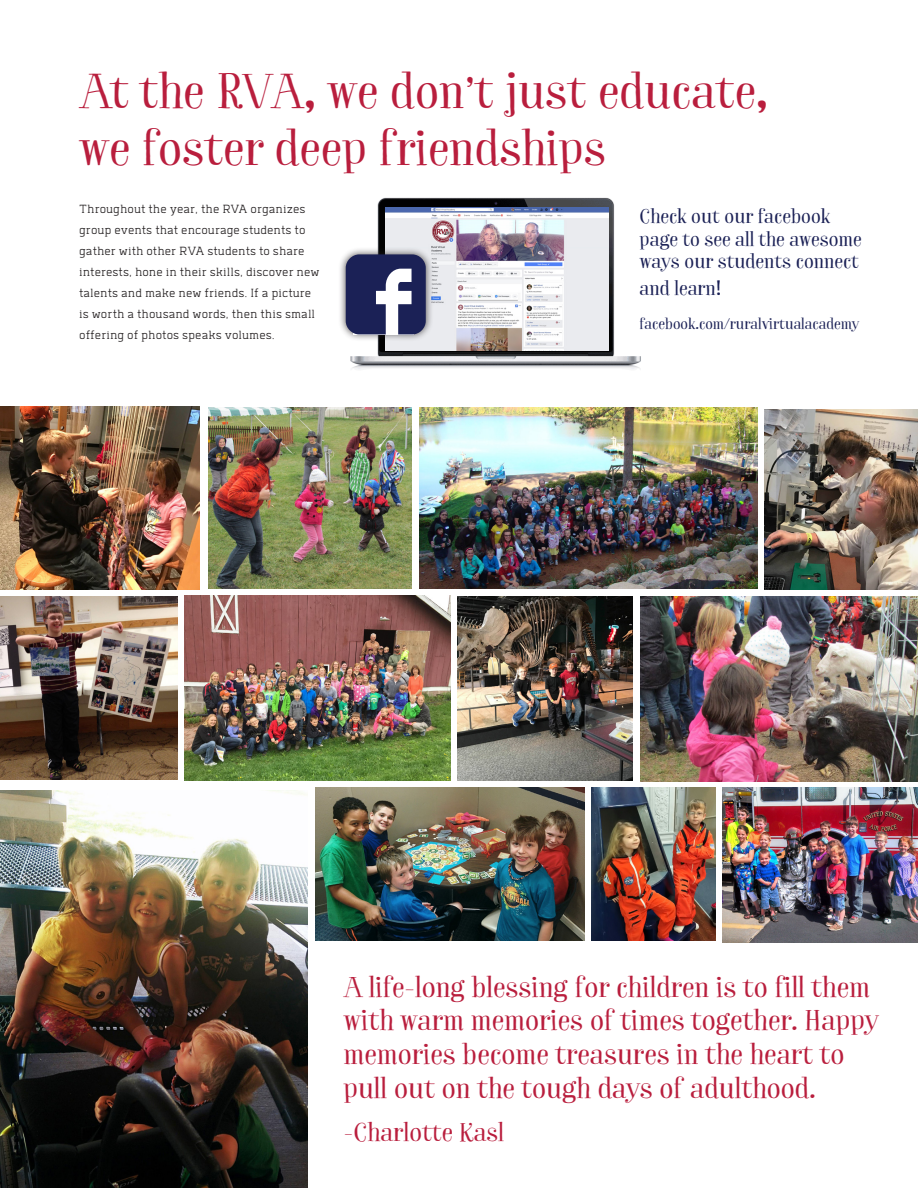
<style>
.page{position:relative;width:918px;height:1188px;background:#fff}
.page>*{position:absolute;margin:0;border:0;box-sizing:border-box;transform-origin:0 0}
.t1{font:48px/57px "Garden Pro";color:#b91e3d}
.t2{font:28.05px/33.6px "Garden Pro";color:#b91e3d}
.t3{font:25.2px "Garden Pro";color:#b91e3d}
.t4{font:19.5px/22.5px "Garden Pro";color:#1b2156}
.t5{font:300 15px/21px "Abula";color:#231f20;scale:.94 1}
.t6{font:15px "Garden Pro";color:#1b2156}
</style>
<div class="page">
<img style="left:0;top:407px;width:200px;height:182px">
<img style="left:592px;top:787px;width:123px;height:154px">
<img style="left:419px;top:407px;width:338px;height:182px">
<img style="left:0;top:596px;width:178px;height:183px">
<img style="left:184px;top:595px;width:266px;height:185px">
<img style="left:722px;top:787px;width:196px;height:156px">
<img style="left:457px;top:596px;width:176px;height:184px">
<img style="left:764px;top:409px;width:154px;height:181px">
<img style="left:315px;top:787px;width:270px;height:154px">
<img style="left:640px;top:597px;width:278px;height:184px">
<img style="left:0;top:790px;width:308px;height:398px">
<img style="left:209px;top:407px;width:203px;height:182px">
<img style="left:350px;top:197px;width:291px;height:172px">
<img style="left:385px;top:208px;width:223px;height:142px">
<div style="left:338px;top:247px;width:95px;height:95px;background:#231f20;opacity:.75"></div>
<svg style="left:346px;top:254px;width:80px;height:80px"></svg>
<p class="t1" style="left:79px;top:62px;width:691px">At the RVA, we don’t just educate, we foster deep friendships</p>
<p class="t5" style="left:79px;top:198px;width:257px">Throughout the year, the RVA organizes group events that encourage students to gather with other RVA students to share interests, hone in their skills, discover new talents and make new friends. If a picture is worth a thousand words, then this small offering of photos speaks volumes.</p>
<p class="t4" style="left:640px;top:205px;width:224px">Check out our facebook page to see all the awesome ways our students connect</p>
<p class="t4" style="left:640px;top:277px;width:83px">and learn!</p>
<p class="t6" style="left:640px;top:311px;width:221px">facebook.com/ruralvirtualacademy</p>
<p class="t2" style="left:343px;top:970px;width:537px">A life-long blessing for children is to fill them with warm memories of times together. Happy memories become treasures in the heart to pull out on the tough days of adulthood.</p>
<p class="t3" style="left:343px;top:1111px;width:162px">-Charlotte Kasl</p>
</div>
